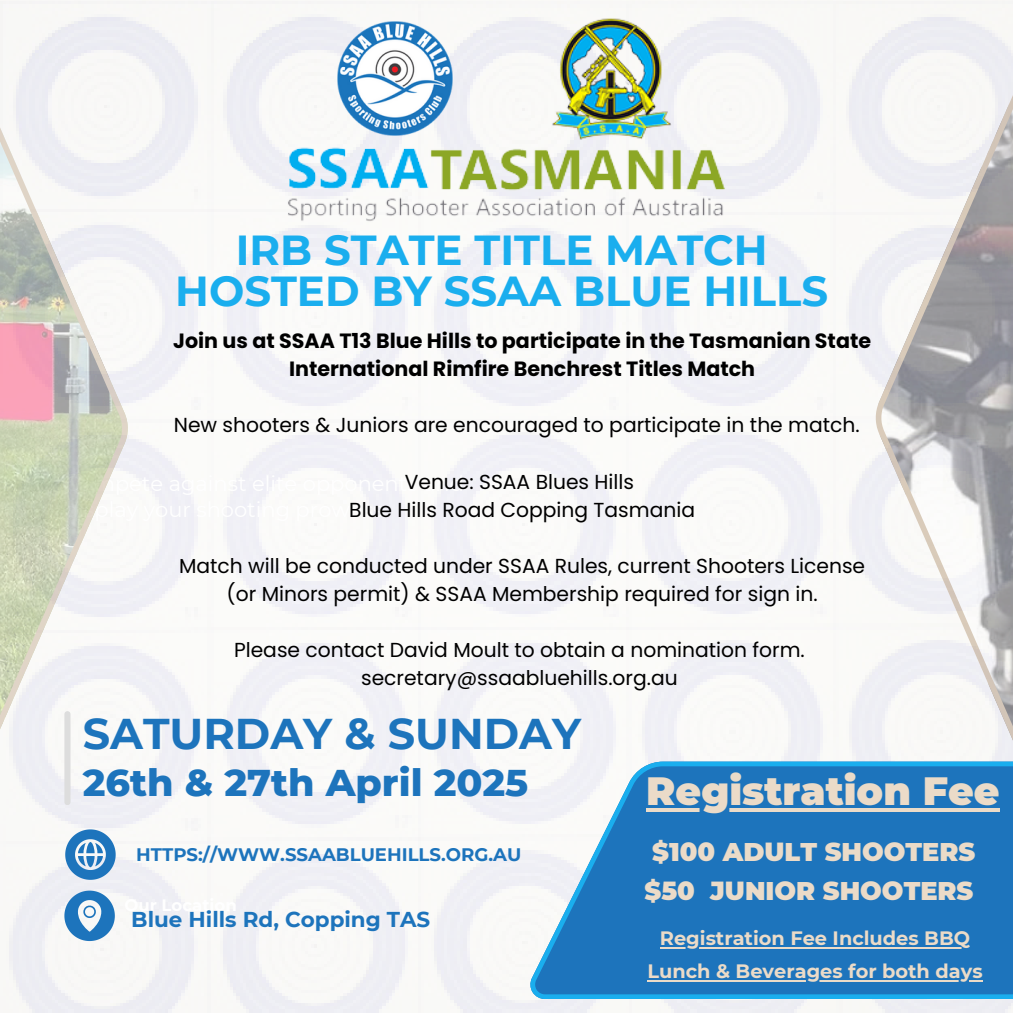
<style>
.page{position:relative;width:1013px;height:1013px;background:#fff}
.page>*{position:absolute;margin:0;border:0;box-sizing:border-box;transform-origin:0 0}
.t1{font:700 42.88px "Montserrat";color:#1d74bc}
.t2{font:700 41.88px/41.2px "Montserrat";color:#1aaeee;text-align:center}
.t3{font:900 39.38px "Montserrat";color:#ebdbc8}
.t4{font:800 38px "Montserrat";color:#1d74bc}
.t5{font:900 25.62px/39.4px "Montserrat";color:#ebdbc8}
.t6{font:700 21.5px "Montserrat";color:#1d74bc}
.t7{font:700 20.62px/28.1px "Poppins";color:#000;text-align:center}
.t8{font:20.25px/28.1px "Poppins";color:#000;text-align:center}
.t9{font:700 19.38px "Montserrat";color:#ebdbc8}
.t10{font:700 18.12px "Montserrat";color:#1d74bc}
</style>
<div class="page">
<img style="left:0;top:0;width:1012px;height:1012px">
<svg style="left:874px;top:68px;width:138px;height:693px"></svg>
<svg style="left:529px;top:761px;width:483px;height:237px;background:#3685c4"></svg>
<svg style="left:64px;top:778px;width:6px;height:27px"></svg>
<svg style="left:65px;top:829px;width:51px;height:50px"></svg>
<svg style="left:64px;top:890px;width:51px;height:51px"></svg>
<img style="left:232px;top:142px;width:548px;height:89px">
<img style="left:337px;top:21px;width:115px;height:114px">
<img style="left:540px;top:9px;width:146px;height:139px">
<svg style="left:0;top:78px;width:129px;height:700px"></svg>
<hr style="left:646px;top:808px;width:353px;height:4px;background:#ebdbc8">
<hr style="left:660px;top:946px;width:310px;height:2px;background:#ebdbc8">
<hr style="left:647px;top:979px;width:335px;height:2px;background:#ebdbc8">
<h6 class="t2" style="left:175px;top:229px;width:654px">IRB STATE TITLE MATCH<br>HOSTED BY SSAA BLUE HILLS</h6>
<p class="t7" style="left:173px;top:326px;width:699px">Join us at SSAA T13 Blue Hills to participate in the Tasmanian State<br>International Rimfire Benchrest Titles Match</p>
<p class="t8" style="left:174px;top:411px;width:687px">New shooters &amp; Juniors are encouraged to participate in the match.</p>
<p class="t8" style="left:349px;top:467px;width:347px">Venue: SSAA Blues Hills<br>Blue Hills Road Copping Tasmania</p>
<h1 class="t8" style="left:179px;top:552px;width:687px">Match will be conducted under SSAA Rules, current Shooters License (or Minors permit) &amp; SSAA Membership required for sign in.</h1>
<h5 class="t8" style="left:234px;top:636px;width:572px">Please contact David Moult to obtain a nomination form. secretary@ssaabluehills.org.au</h5>
<p class="t1" style="left:83px;top:707px;width:500px">SATURDAY &amp; SUNDAY</p>
<p class="t4" style="left:83px;top:759px;width:447px">26th &amp; 27th April 2025</p>
<h2 class="t10" style="left:136px;top:843px;width:386px">HTTPS://WWW.SSAABLUEHILLS.ORG.AU</h2>
<h6 class="t6" style="left:131px;top:905px;width:300px">Blue Hills Rd, Copping TAS</h6>
<h6 class="t3" style="left:646px;top:767px;width:355px">Registration Fee</h6>
<h6 class="t5" style="left:644px;top:832px;width:332px">$100 ADULT SHOOTERS $50 JUNIOR SHOOTERS</h6>
<h1 class="t9" style="left:660px;top:926px;width:312px">Registration Fee Includes BBQ</h1>
<h3 class="t9" style="left:647px;top:959px;width:336px">Lunch &amp; Beverages for both days</h3>
</div>
